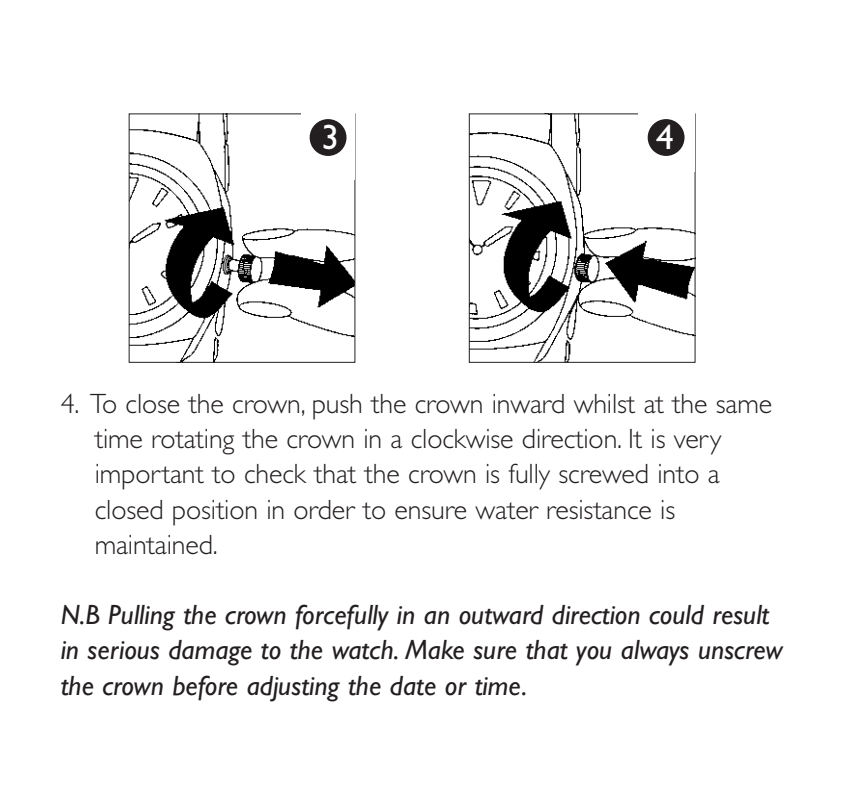
<style>
.page{position:relative;width:852px;height:792px;background:#fff}
.page>*{position:absolute;margin:0;border:0;box-sizing:border-box;transform-origin:0 0}
.t1{font:35.2px "Gill Sans";color:#fff}
.t2{font:300 28px/35.2px "Gill Sans";letter-spacing:-.005em;color:#231f20}
.t3{font:italic 28px/35.2px "Gill Sans";color:#231f20}
</style>
<div class="page">
<img style="left:471px;top:115px;width:223px;height:246px">
<div style="left:469px;top:113px;width:227px;height:250px;border:1px solid #231f20"></div>
<div style="left:638px;top:113px;width:57px;height:59px;background:#fff"></div>
<img style="left:131px;top:115px;width:222px;height:246px">
<div style="left:129px;top:113px;width:226px;height:250px;border:1px solid #231f20"></div>
<div style="left:301px;top:113px;width:54px;height:67px;background:#fff"></div>
<div style="left:310px;top:119px;width:37px;height:37px;background:#231f20;border-radius:50%"></div>
<div style="left:648px;top:119px;width:37px;height:37px;background:#231f20;border-radius:50%"></div>
<p class="t1" style="left:322px;top:125px;width:19px">3</p>
<p class="t1" style="left:656px;top:125px;width:19px">4</p>
<p class="t2" style="left:95px;top:389px;width:679px;text-indent:-34px">4. To close the crown, push the crown inward whilst at the same time rotating the crown in a clockwise direction. It is very important to check that the crown is fully screwed into a closed position in order to ensure water resistance is maintained.</p>
<p class="t3" style="left:61px;top:600px;width:724px">N.B Pulling the crown forcefully in an outward direction could result in serious damage to the watch. Make sure that you always unscrew the crown before adjusting the date or time.</p>
</div>
